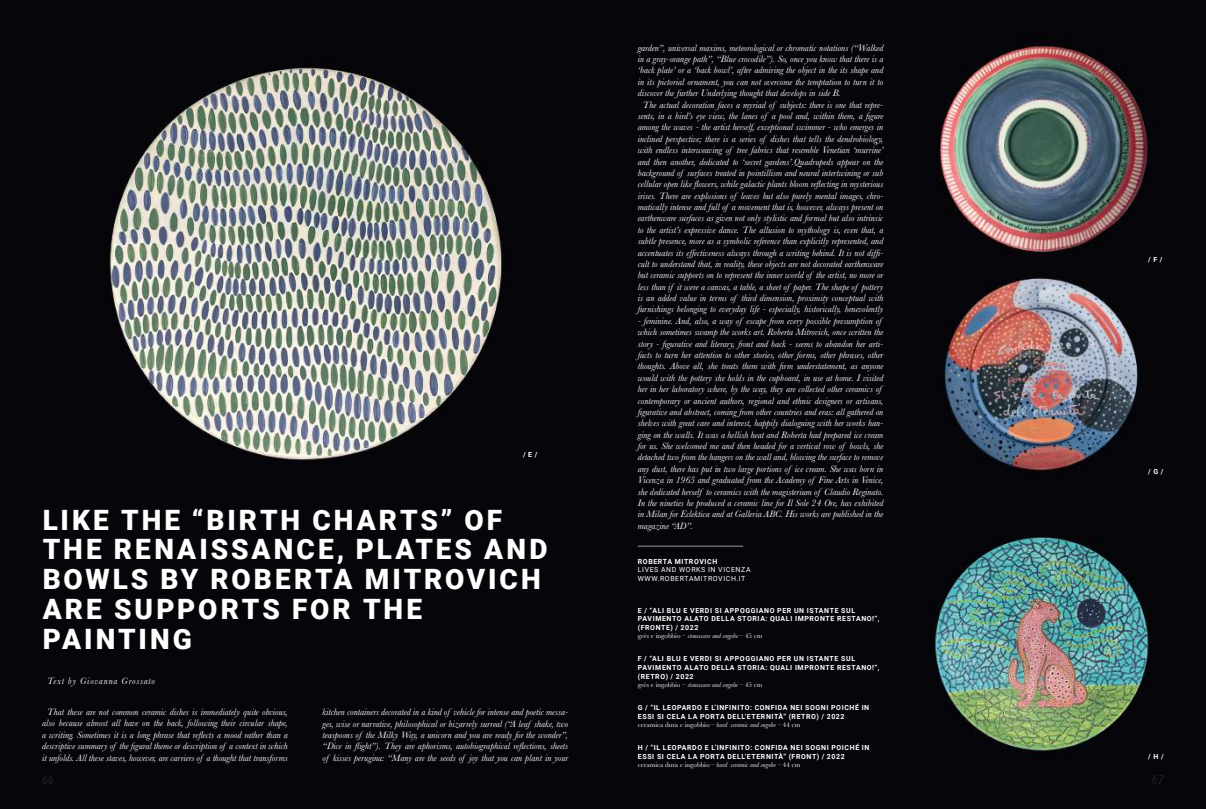
<style>
.page{position:relative;width:1206px;height:809px;background:#fff}
.page>*{position:absolute;margin:0;border:0;box-sizing:border-box;transform-origin:0 0}
.t1{font:900 28px/29.8px "Roboto";letter-spacing:.105em;color:#fff}
.t2{font:italic 12.25px "Roboto Condensed";color:#241f1f}
.t3{font:italic 9.62px/11.4px "Baskerville";color:#fff;text-align:justify}
.t4{font:9.62px/11.4px "font 000000002 b 024174";color:#fff}
.t5{font:italic 9.62px "Baskerville";letter-spacing:.08em;color:#fff}
.t6{font:700 7px/8.8px "Roboto";letter-spacing:.085em;color:#fff}
.t7{font:7px "font 000000002 b 024174";color:#fff}
.t8{font:7px/8.8px "Roboto";letter-spacing:.085em;color:#fff}
.s1{font-family:"Baskerville";font-style:italic}
</style>
<div class="page">
<div style="left:0;top:0;width:1205px;height:809px;background:#05050a"></div>
<img style="left:934px;top:38px;width:219px;height:218px">
<img style="left:944px;top:278px;width:194px;height:196px">
<img style="left:932px;top:536px;width:217px;height:218px">
<img style="left:107px;top:67px;width:395px;height:396px">
<hr style="left:637px;top:546px;width:106px;height:1px;background:#fff">
<p class="t6" style="left:523px;top:450px;width:16px">/ E /</p>
<h1 class="t1" style="left:43px;top:505px;width:506px">LIKE THE “BIRTH CHARTS” OF<br>THE RENAISSANCE, PLATES AND<br>BOWLS BY ROBERTA MITROVICH<br>ARE SUPPORTS FOR THE<br>PAINTING</h1>
<p class="t5" style="left:47px;top:675px;width:109px">Text by Giovanna Grossato</p>
<p class="t3" style="left:42px;top:706px;width:247px;text-align:center">That these are not common ceramic dishes is immediately quite obvious, also because almost all have on the back, following their circular shape,</p>
<p class="t4" style="left:42px;top:729px;width:247px">a writing. Sometimes it is a long phrase that reflects a mood rather than a descriptive summary of the figural theme or description of a context in which</p>
<p class="t3" style="left:42px;top:752px;width:247px">it unfolds. All these staves, however, are carriers of a thought that transforms</p>
<p class="t3" style="left:322px;top:706px;width:247px">kitchen containers decorated in a kind of vehicle for intense and poetic messa&shy;ges, wise or narrative, philosophical or bizarrely surreal (“A leaf shake, two teaspoons of the Milky Way, a unicorn and you are ready for the wonder”,</p>
<p class="t4" style="left:322px;top:740px;width:247px">“Dice in flight”). They are aphorisms, autobiographical reflections, sheets</p>
<p class="t3" style="left:322px;top:752px;width:247px">of kisses perugina: “Many are the seeds of joy that you can plant in your</p>
<p class="t3" style="left:637px;top:42px;width:247px">garden”, universal maxims, meteorological or chromatic notations (“Walked</p>
<p class="t3" style="left:637px;top:53px;width:247px">in a gray-orange path”, “Blue crocodile”). So, once you know that there is a</p>
<p class="t3" style="left:637px;top:65px;width:247px">‘back plate’ or a ‘back bowl’, after admiring the object in the its shape and</p>
<p class="t3" style="left:637px;top:76px;width:247px">in its pictorial ornament, you can not overcome the temptation to turn it to</p>
<p class="t3" style="left:637px;top:87px;width:204px">discover the further Underlying thought that develops in side B.</p>
<p class="t3" style="left:642px;top:99px;width:242px">The actual decoration faces a myriad of subjects: there is one that repre-</p>
<p class="t4" style="left:637px;top:110px;width:247px">sents, in a bird’s eye view, the lanes of a pool and, within them, a figure</p>
<p class="t3" style="left:637px;top:122px;width:247px">among the waves - the artist herself, exceptional swimmer - who emerges in inclined perspective; there is a series of dishes that tells the dendrobiology, with endless interweaving of tree fabrics that resemble Venetian ‘murrine’ and then another, dedicated to ‘secret gardens’.Quadrupeds appear on the background of surfaces treated in pointillism and neural intertwining or sub</p>
<p class="t4" style="left:637px;top:178px;width:247px">cellular open like flowers, while galactic plants bloom reflecting in mysterious</p>
<p class="t3" style="left:637px;top:190px;width:247px">irises. There are explosions of leaves but also purely mental images, chro&shy;matically intense and full of a movement that is, however, always present on earthenware surfaces as given not only stylistic and formal but also intrinsic to the artist’s expressive dance. The allusion to mythology is, even that, a subtle presence, more as a symbolic reference than explicitly represented, and</p>
<p class="t4" style="left:637px;top:247px;width:247px">accentuates its effectiveness always through a writing behind. It is not diffi<span class="s1">-</span></p>
<p class="t3" style="left:637px;top:258px;width:247px">cult to understand that, in reality, these objects are not decorated earthenware but ceramic supports on to represent the inner world of the artist, no more or less than if it were a canvas, a table, a sheet of paper. The shape of pottery is an added value in terms of third dimension, proximity conceptual with furnishings belonging to everyday life - especially, historically, benevolently</p>
<p class="t3" style="left:637px;top:315px;width:247px">- feminine. And, also, a way of escape from every possible presumption of which sometimes swamp the works art. Roberta Mitrovich, once written the</p>
<p class="t4" style="left:637px;top:338px;width:247px">story - figurative and literary, front and back - seems to abandon her arti<span class="s1">-</span></p>
<p class="t3" style="left:637px;top:349px;width:247px">facts to turn her attention to other stories, other forms, other phrases, other</p>
<p class="t4" style="left:637px;top:360px;width:247px">thoughts. Above all, she treats them with firm understatement, as anyone</p>
<p class="t3" style="left:637px;top:372px;width:247px;text-align:left">would with the pottery she holds in the cupboard, in use at home. I visited her in her laboratory where, by the way, they are collected other ceramics of contemporary or ancient authors, regional and ethnic designers or artisans,</p>
<p class="t4" style="left:637px;top:406px;width:247px">figurative and abstract, coming from other countries and eras: all gathered on</p>
<p class="t3" style="left:637px;top:417px;width:247px">shelves with great care and interest, happily dialoguing with her works han&shy;ging on the walls. It was a hellish heat and Roberta had prepared ice cream for us. She welcomed me and then headed for a vertical row of bowls, she detached two from the hangers on the wall and, blowing the surface to remove any dust, there has put in two large portions of ice cream. She was born in Vicenza in 1965 and graduated from the Academy of Fine Arts in Venice, she dedicated herself to ceramics with the magisterium of Claudio Reginato.<br>In the nineties he produced a ceramic line for Il Sole 24 Ore, has exhibited in Milan for Eclektica and at Galleria ABC. His works are published in the magazine “AD”.</p>
<p class="t6" style="left:638px;top:557px;width:81px">ROBERTA MITROVICH</p>
<p class="t8" style="left:638px;top:565px;width:114px">LIVES AND WORKS IN VICENZA<br>WWW.ROBERTAMITROVICH.IT</p>
<p class="t6" style="left:638px;top:605px;width:243px">E / “ALI BLU E VERDI SI APPOGGIANO PER UN ISTANTE SUL<br>PAVIMENTO ALATO DELLA STORIA: QUALI IMPRONTE RESTANO!”, (FRONTE) / 2022</p>
<p class="t7" style="left:638px;top:631px;width:126px">grès e ingobbio – <span class="s1">stoneware and engobe</span> – 45 cm</p>
<p class="t6" style="left:637px;top:654px;width:243px">F / “ALI BLU E VERDI SI APPOGGIANO PER UN ISTANTE SUL<br>PAVIMENTO ALATO DELLA STORIA: QUALI IMPRONTE RESTANO!”, (RETRO) / 2022</p>
<p class="t7" style="left:637px;top:680px;width:126px">grès e ingobbio – <span class="s1">stoneware and engobe</span> – 45 cm</p>
<p class="t6" style="left:638px;top:703px;width:233px">G / “IL LEOPARDO E L’INFINITO: CONFIDA NEI SOGNI POICHÉ IN<br>ESSI SI CELA LA PORTA DELL’ETERNITÀ” (RETRO) / 2022</p>
<p class="t7" style="left:638px;top:720px;width:164px">ceramica dura e ingobbio – <span class="s1">hard ceramic and engobe</span> – 44 cm</p>
<p class="t6" style="left:638px;top:743px;width:233px">H / “IL LEOPARDO E L’INFINITO: CONFIDA NEI SOGNI POICHÉ IN<br>ESSI SI CELA LA PORTA DELL’ETERNITÀ” (FRONT) / 2022</p>
<p class="t7" style="left:638px;top:760px;width:164px">ceramica dura e ingobbio – <span class="s1">hard ceramic and engobe</span> – 44 cm</p>
<p class="t6" style="left:1148px;top:256px;width:16px">/ F /</p>
<p class="t6" style="left:1148px;top:467px;width:17px">/ G /</p>
<p class="t6" style="left:1148px;top:752px;width:17px">/ H /</p>
<p class="t2" style="left:42px;top:772px;width:13px">66</p>
<p class="t2" style="left:1151px;top:772px;width:13px">67</p>
</div>
